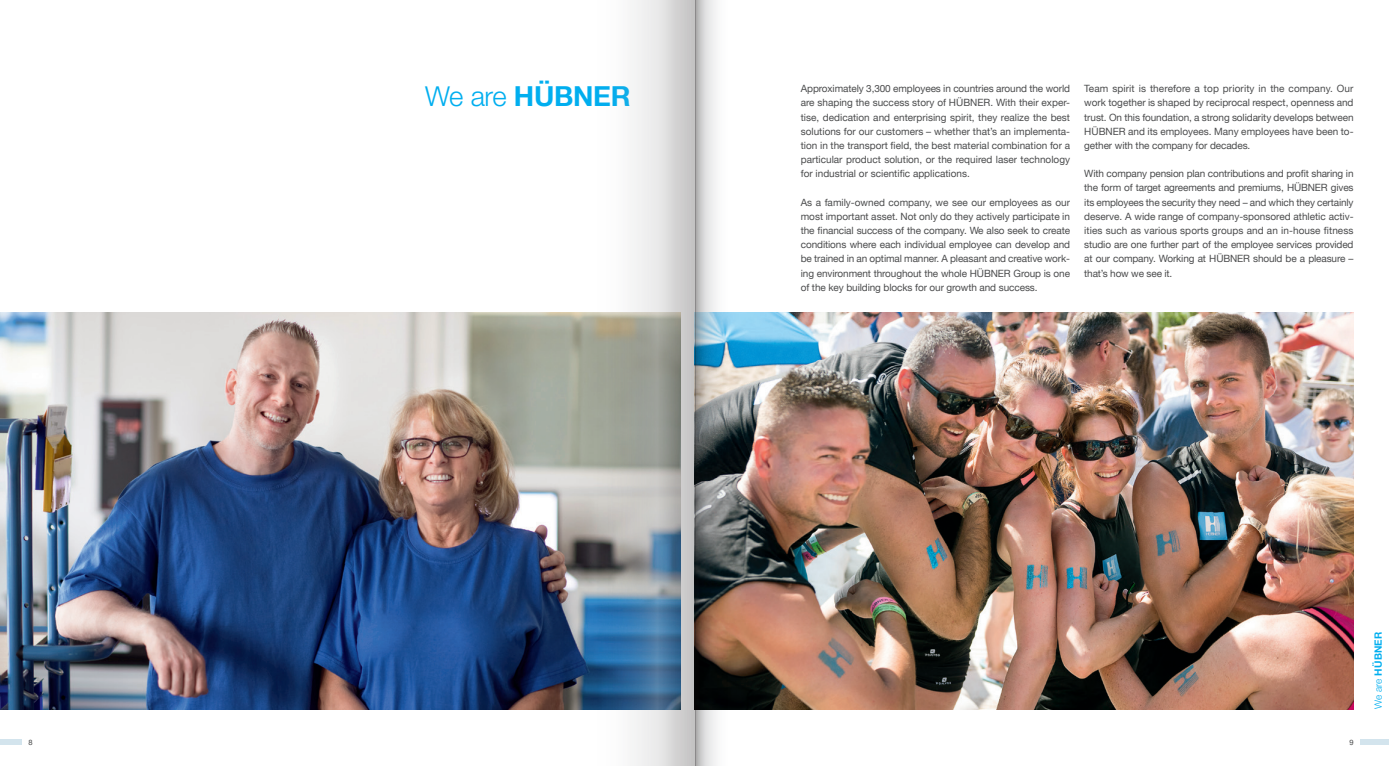
<style>
.page{position:relative;width:1389px;height:766px;background:#fff}
.page>*{position:absolute;margin:0;border:0;box-sizing:border-box;transform-origin:0 0}
.t1{font:700 27.5px "Helvetica Neue LT";letter-spacing:-.01em;color:#00aeef}
.t2{font:10px/14.1px "Helvetica Neue LT";letter-spacing:-.01em;color:#4b4c4d;text-align:justify}
.t3{font:700 10px "Helvetica Neue LT";letter-spacing:.02em;color:#00aeef}
.t4{font:7.5px "Helvetica Neue LT";color:#4b4c4d}
.s1{font-family:"Helvetica Neue LT Pro";font-weight:300}
</style>
<div class="page">
<div style="left:0;top:739px;width:21px;height:5px;background:#d3e4ed"></div>
<div style="left:1361px;top:739px;width:28px;height:5px;background:#d3e4ed"></div>
<img style="left:0;top:312px;width:588px;height:397px">
<img style="left:730px;top:312px;width:624px;height:397px">
<svg style="left:702px;top:0;width:28px;height:765px"></svg>
<svg style="left:588px;top:0;width:114px;height:765px"></svg>
<h1 class="t1" style="left:425px;top:79px;width:207px"><span class="s1">We are</span> HÜBNER</h1>
<p class="t2" style="left:801px;top:81px;width:271px">Approximately 3,300 employees in countries around the world are shaping the success story of HÜBNER. With their exper&shy;tise, dedication and enterprising spirit, they realize the best solutions for our customers – whether that’s an implementa&shy;tion in the transport field, the best material combination for a particular product solution, or the required laser technology for industrial or scientific applications.</p>
<p class="t2" style="left:801px;top:195px;width:271px">As a family-owned company, we see our employees as our most important asset. Not only do they actively participate in the financial success of the company. We also seek to create conditions where each individual employee can develop and be trained in an optimal manner. A pleasant and creative work&shy;ing environment throughout the whole HÜBNER Group is one of the key building blocks for our growth and success.</p>
<p class="t2" style="left:1084px;top:81px;width:271px">Team spirit is therefore a top priority in the company. Our work together is shaped by reciprocal respect, openness and trust. On this foundation, a strong solidarity develops between HÜBNER and its employees. Many employees have been to&shy;gether with the company for decades.</p>
<p class="t2" style="left:1084px;top:166px;width:271px">With company pension plan contributions and profit sharing in the form of target agreements and premiums, HÜBNER gives its employees the security they need – and which they certainly deserve. A wide range of company-sponsored athletic activ&shy;ities such as various sports groups and an in-house fitness studio are one further part of the employee services provided at our company. Working at HÜBNER should be a pleasure – that’s how we see it.</p>
<p class="t4" style="left:28px;top:737px;width:6px">8</p>
<p class="t4" style="left:1349px;top:737px;width:6px">9</p>
<p class="t3" style="left:1372px;top:709px;width:79px;rotate:-90deg"><span class="s1">We are</span> HÜBNER</p>
</div>
